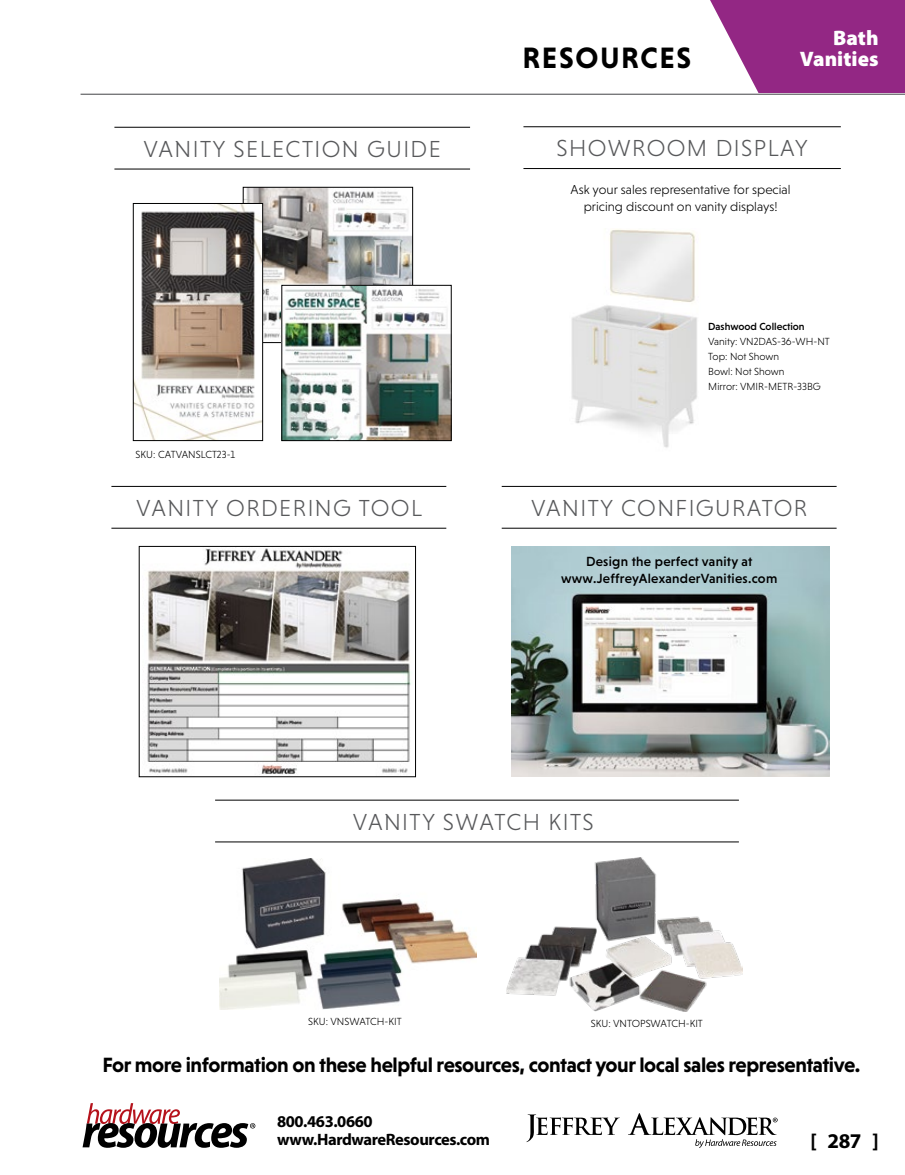
<style>
.page{position:relative;width:905px;height:1175px;background:#fff}
.page>*{position:absolute;margin:0;border:0;box-sizing:border-box;transform-origin:0 0}
.t1{font:700 30px "Niveau Grotesk";letter-spacing:.055em;color:#000}
.t2{font:300 23.55px "Niveau Grotesk";letter-spacing:.06em;color:#58595b}
.t3{font:700 21px "Niveau Grotesk";letter-spacing:-.02em;color:#000}
.t4{font:900 21px/21px "Myriad Pro";color:#fff;text-align:right}
.t5{font:700 21px "Myriad Pro";color:#000}
.t6{font:700 16.5px/18px "Myriad Pro";letter-spacing:-.025em;color:#000}
.t7{font:500 13.5px/17px "Niveau Grotesk";letter-spacing:.02em;color:#000;text-align:center}
.t8{font:300 13.2px/16.5px "Niveau Grotesk";color:#000;text-align:center}
.t9{font:300 10.5px/15px "Niveau Grotesk";color:#000}
.t10{font:500 10.5px "Niveau Grotesk";color:#000}
</style>
<div class="page">
<hr style="left:81px;top:94px;width:823px;height:1px;background:#58595b">
<hr style="left:523px;top:126px;width:317px;height:1px;background:#000">
<hr style="left:523px;top:168px;width:317px;height:1px;background:#000">
<hr style="left:114px;top:127px;width:356px;height:1px;background:#000">
<hr style="left:114px;top:169px;width:356px;height:1px;background:#000">
<img style="left:245px;top:189px;width:166px;height:152px">
<div style="left:243px;top:187px;width:170px;height:156px;border:1px solid #000"></div>
<img style="left:284px;top:287px;width:165px;height:152px">
<div style="left:282px;top:285px;width:169px;height:156px;border:1px solid #000"></div>
<img style="left:135px;top:205px;width:126px;height:234px">
<div style="left:133px;top:203px;width:130px;height:238px;border:1px solid #000"></div>
<hr style="left:215px;top:799px;width:524px;height:1px;background:#000">
<hr style="left:215px;top:841px;width:524px;height:1px;background:#000">
<img style="left:219px;top:858px;width:257px;height:151px">
<img style="left:506px;top:858px;width:236px;height:153px">
<hr style="left:111px;top:486px;width:335px;height:1px;background:#000">
<hr style="left:111px;top:528px;width:335px;height:1px;background:#000">
<img style="left:147px;top:548px;width:264px;height:227px">
<img style="left:511px;top:546px;width:318px;height:231px">
<hr style="left:501px;top:486px;width:335px;height:1px;background:#000">
<hr style="left:501px;top:528px;width:335px;height:1px;background:#000">
<img style="left:571px;top:229px;width:126px;height:219px">
<svg style="left:710px;top:0;width:194px;height:93px;background:#a04293"></svg>
<svg style="left:83px;top:1103px;width:172px;height:44px"></svg>
<svg style="left:526px;top:1114px;width:93px;height:28px"></svg>
<svg style="left:628px;top:1113px;width:149px;height:35px"></svg>
<h1 class="t1" style="left:522px;top:41px;width:170px">RESOURCES</h1>
<h3 class="t4" style="left:799px;top:27px;width:80px">Bath<br>Vanities</h3>
<h2 class="t2" style="left:143px;top:136px;width:299px">VANITY SELECTION GUIDE</h2>
<h2 class="t2" style="left:556px;top:135px;width:253px">SHOWROOM DISPLAY</h2>
<p class="t8" style="left:570px;top:182px;width:221px">Ask your sales representative for special pricing discount on vanity displays!</p>
<p class="t9" style="left:136px;top:447px;width:101px">SKU: CATVANSLCT23-1</p>
<h2 class="t2" style="left:136px;top:495px;width:287px">VANITY ORDERING TOOL</h2>
<p class="t10" style="left:708px;top:320px;width:98px">Dashwood Collection</p>
<p class="t9" style="left:708px;top:334px;width:123px">Vanity: VN2DAS-36-WH-NT<br>Top: Not Shown<br>Bowl: Not Shown<br>Mirror: VMIR-METR-33BG</p>
<h2 class="t2" style="left:531px;top:495px;width:277px">VANITY CONFIGURATOR</h2>
<p class="t7" style="left:561px;top:552px;width:218px">Design the perfect vanity at www.JeffreyAlexanderVanities.com</p>
<h2 class="t2" style="left:353px;top:808px;width:242px">VANITY SWATCH KITS</h2>
<p class="t9" style="left:308px;top:1013px;width:95px">SKU: VNSWATCH-KIT</p>
<p class="t9" style="left:591px;top:1016px;width:113px">SKU: VNTOPSWATCH-KIT</p>
<h3 class="t3" style="left:102px;top:1053px;width:759px">For more information on these helpful resources, contact your local sales representative.</h3>
<h3 class="t6" style="left:277px;top:1111px;width:214px">800.463.0660 www.HardwareResources.com</h3>
<h3 class="t5" style="left:810px;top:1127px;width:70px">[ 287 ]</h3>
</div>
